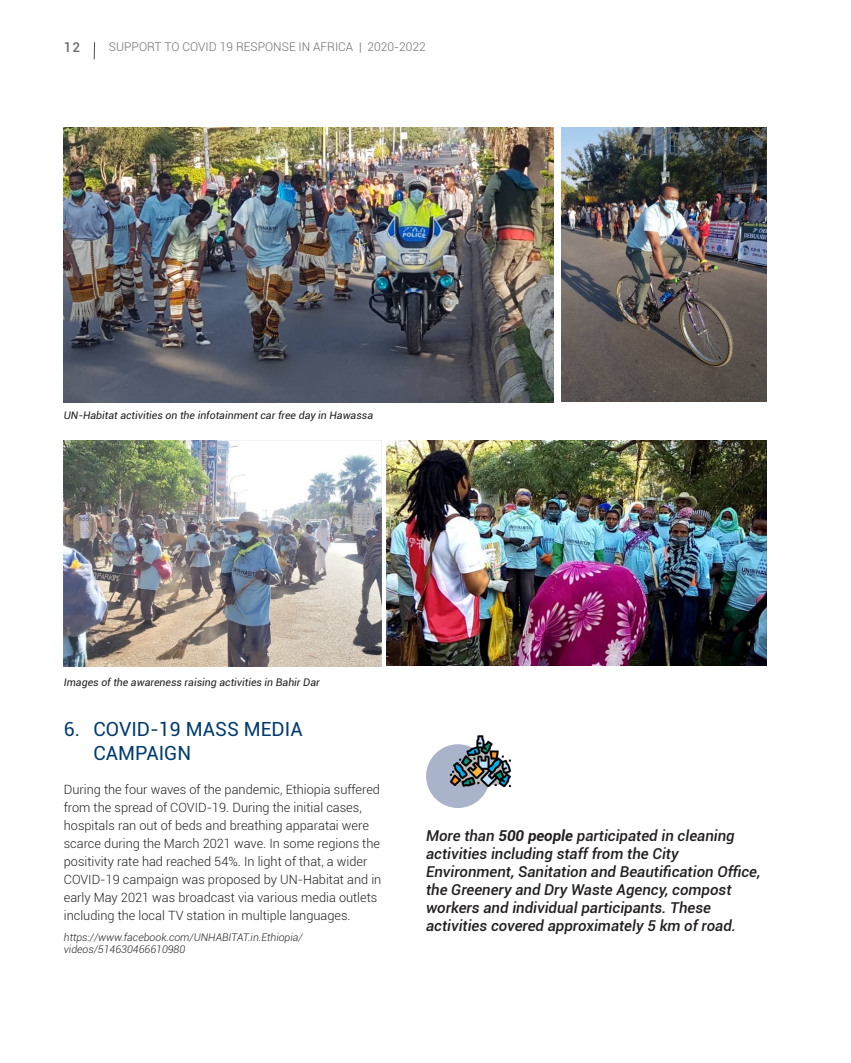
<style>
.page{position:relative;width:851px;height:1063px;background:#fff}
.page>*{position:absolute;margin:0;border:0;box-sizing:border-box;transform-origin:0 0}
.Head_02{font:19.5px/23.4px "Roboto";color:#003b70}
.Body_Text_01{font:italic 500 15px/18px "Roboto";color:#231f20}
.t1{font:500 13.5px "Roboto";color:#6c6d70}
.Body_Text_01-2{font:300 12.75px/18px "Roboto";color:#231f20}
.t2{font:300 12px "Roboto";color:#6c6d70}
.Captions{font:italic 10.5px "Roboto";color:#231f20}
.Captions-2{font:italic 300 10.5px/12.6px "Roboto";color:#231f20}
.s1{font-weight:700}
</style>
<div class="page">
<svg style="left:94px;top:42px;width:1px;height:18px"></svg>
<img style="left:64px;top:128px;width:489px;height:275px">
<img style="left:561px;top:128px;width:205px;height:273px">
<img style="left:64px;top:441px;width:317px;height:225px">
<img style="left:386px;top:441px;width:380px;height:224px">
<div style="left:426px;top:744px;width:64px;height:64px;background:#a9b4cb;border-radius:50%"></div>
<img style="left:448px;top:735px;width:64px;height:59px">
<p class="t1" style="left:64px;top:38px;width:18px">12</p>
<p class="t2" style="left:109px;top:39px;width:318px">SUPPORT TO COVID 19 RESPONSE IN AFRICA | 2020-2022</p>
<p class="Captions" style="left:64px;top:408px;width:311px">UN-Habitat activities on the infotainment car free day in Hawassa</p>
<p class="Captions" style="left:64px;top:675px;width:257px">Images of the awareness raising activities in Bahir Dar</p>
<p class="Head_02" style="left:94px;top:717px;width:211px;text-indent:-30px">6. COVID-19 MASS MEDIA<br>CAMPAIGN</p>
<p class="Body_Text_01-2" style="left:64px;top:780px;width:319px">During the four waves of the pandemic, Ethiopia suffered from the spread of COVID-19. During the initial cases, hospitals ran out of beds and breathing apparatai were scarce during the March 2021 wave. In some regions the positivity rate had reached 54%. In light of that, a wider COVID-19 campaign was proposed by UN-Habitat and in early May 2021 was broadcast via various media outlets including the local TV station in multiple languages.</p>
<p class="Captions-2" style="left:64px;top:930px;width:240px">https://www.facebook.com/UNHABITAT.in.Ethiopia/ videos/514630466610980</p>
<p class="Body_Text_01" style="left:426px;top:826px;width:336px">More than <span class="s1">500 people</span> participated in cleaning activities including staff from the City Environment, Sanitation and Beautification Office, the Greenery and Dry Waste Agency, compost workers and individual participants. These activities covered approximately 5 km of road.</p>
</div>
